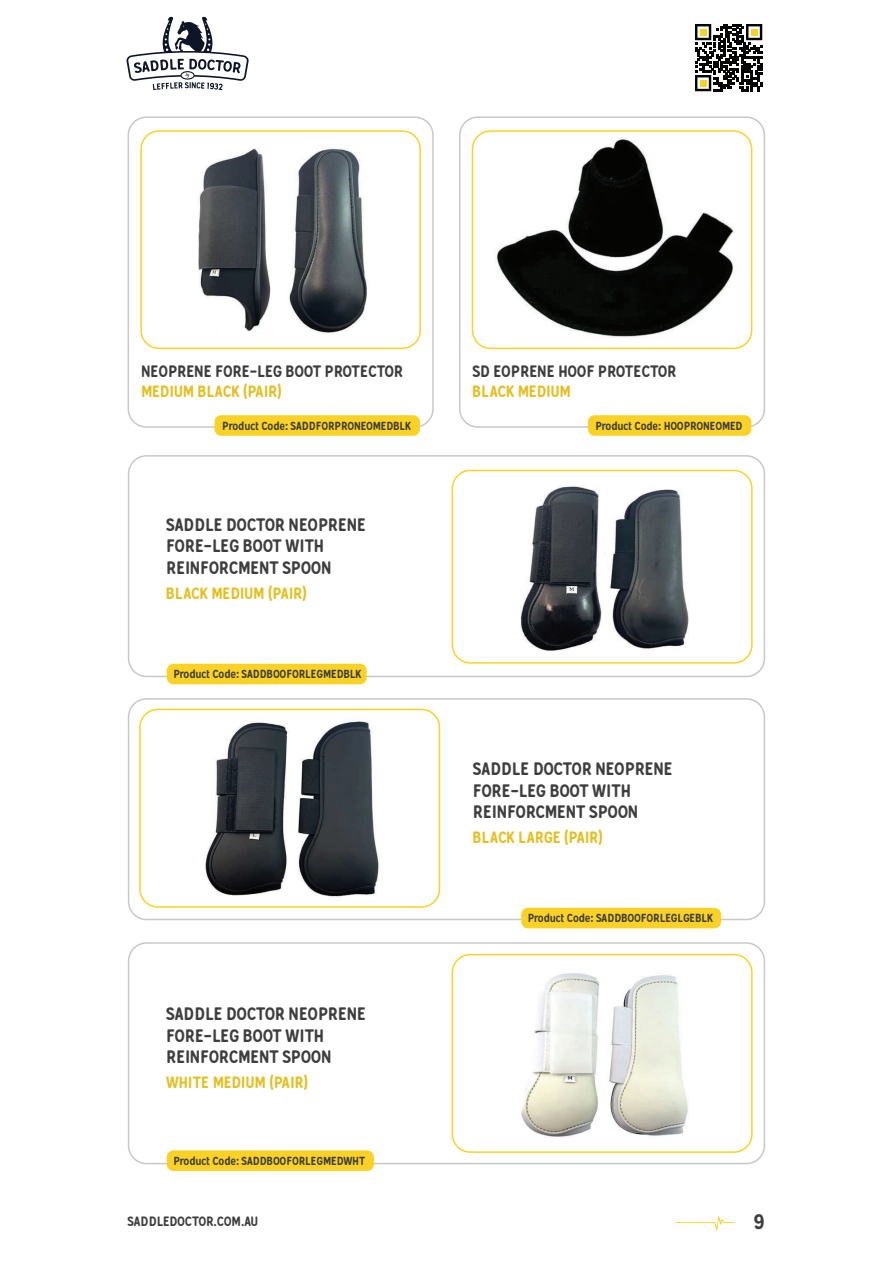
<style>
.page{position:relative;width:893px;height:1263px;background:#fff}
.page>*{position:absolute;margin:0;border:0;box-sizing:border-box;transform-origin:0 0}
.t1{font:20.25px "Gunnar";color:#3e3e3f}
.t2{font:18px/21.6px "Gunnar";color:#3e3e3f}
.t3{font:16.5px "Gunnar";letter-spacing:-.02em;color:#3e3e3f}
.t4{font:16.35px "Gunnar";letter-spacing:-.005em;color:#e4c024}
.t5{font:16.35px "Gunnar";letter-spacing:-.025em;color:#e4c024}
.t6{font:13.5px "Gunnar";letter-spacing:-.01em;color:#3e3e3f}
.t7{font:11.7px "Gunnar";color:#3e3e3f}
</style>
<div class="page">
<img style="left:675px;top:1216px;width:60px;height:15px">
<svg style="left:126px;top:16px;width:123px;height:74px"></svg>
<svg style="left:695px;top:24px;width:67px;height:67px"></svg>
<div style="left:700px;top:29px;width:7px;height:7px;background:#f9d226"></div>
<div style="left:751px;top:29px;width:7px;height:7px;background:#f9d226"></div>
<div style="left:700px;top:80px;width:7px;height:7px;background:#f9d226"></div>
<div style="left:128px;top:455px;width:637px;height:222px;border:2px solid #c7c8ca;border-radius:18px"></div>
<img style="left:520px;top:485px;width:169px;height:166px">
<div style="left:452px;top:470px;width:301px;height:194px;border:2px solid #fad225;border-radius:18px"></div>
<div style="left:167px;top:664px;width:200px;height:20px;background:#fad225;border-radius:7px"></div>
<div style="left:128px;top:698px;width:637px;height:222px;border:2px solid #c7c8ca;border-radius:18px"></div>
<img style="left:205px;top:721px;width:174px;height:177px">
<div style="left:139px;top:709px;width:301px;height:199px;border:2px solid #fad225;border-radius:18px"></div>
<div style="left:521px;top:908px;width:200px;height:20px;background:#fad225;border-radius:7px"></div>
<div style="left:128px;top:942px;width:637px;height:222px;border:2px solid #c7c8ca;border-radius:18px"></div>
<img style="left:521px;top:973px;width:168px;height:164px">
<div style="left:452px;top:954px;width:301px;height:199px;border:2px solid #fad225;border-radius:18px"></div>
<div style="left:167px;top:1150px;width:207px;height:21px;background:#fad225;border-radius:7px"></div>
<div style="left:128px;top:116px;width:306px;height:312px;border:2px solid #c7c8ca;border-radius:18px"></div>
<div style="left:214px;top:415px;width:206px;height:21px;background:#fad225;border-radius:7px"></div>
<img style="left:198px;top:148px;width:170px;height:186px">
<div style="left:140px;top:130px;width:281px;height:219px;border:2px solid #fad225;border-radius:18px"></div>
<div style="left:459px;top:116px;width:306px;height:312px;border:2px solid #c7c8ca;border-radius:18px"></div>
<div style="left:588px;top:415px;width:163px;height:21px;background:#fad225;border-radius:7px"></div>
<img style="left:495px;top:138px;width:240px;height:200px">
<div style="left:472px;top:130px;width:280px;height:219px;border:2px solid #fad225;border-radius:18px"></div>
<p class="t3" style="left:141px;top:361px;width:264px">NEOPRENE FORE-LEG BOOT PROTECTOR</p>
<p class="t4" style="left:141px;top:382px;width:142px">MEDIUM BLACK (PAIR)</p>
<p class="t7" style="left:222px;top:418px;width:190px">Product Code: SADDFORPRONEOMEDBLK</p>
<p class="t2" style="left:166px;top:514px;width:201px">SADDLE DOCTOR NEOPRENE<br>FORE-LEG BOOT WITH<br>REINFORCMENT SPOON</p>
<p class="t4" style="left:166px;top:583px;width:142px">BLACK MEDIUM (PAIR)</p>
<p class="t7" style="left:173px;top:667px;width:190px">Product Code: SADDBOOFORLEGMEDBLK</p>
<p class="t2" style="left:166px;top:1003px;width:201px">SADDLE DOCTOR NEOPRENE<br>FORE-LEG BOOT WITH<br>REINFORCMENT SPOON</p>
<p class="t5" style="left:166px;top:1072px;width:143px">WHITE MEDIUM (PAIR)</p>
<p class="t7" style="left:173px;top:1154px;width:194px">Product Code: SADDBOOFORLEGMEDWHT</p>
<p class="t6" style="left:128px;top:1213px;width:132px">SADDLEDOCTOR.COM.AU</p>
<p class="t3" style="left:472px;top:361px;width:205px">SD EOPRENE HOOF PROTECTOR</p>
<p class="t4" style="left:472px;top:382px;width:100px">BLACK MEDIUM</p>
<p class="t7" style="left:595px;top:418px;width:149px">Product Code: HOOPRONEOMED</p>
<p class="t2" style="left:473px;top:758px;width:201px">SADDLE DOCTOR NEOPRENE<br>FORE-LEG BOOT WITH<br>REINFORCMENT SPOON</p>
<p class="t4" style="left:473px;top:827px;width:131px">BLACK LARGE (PAIR)</p>
<p class="t7" style="left:528px;top:911px;width:187px">Product Code: SADDBOOFORLEGLGEBLK</p>
<p class="t1" style="left:754px;top:1209px;width:13px">9</p>
</div>
